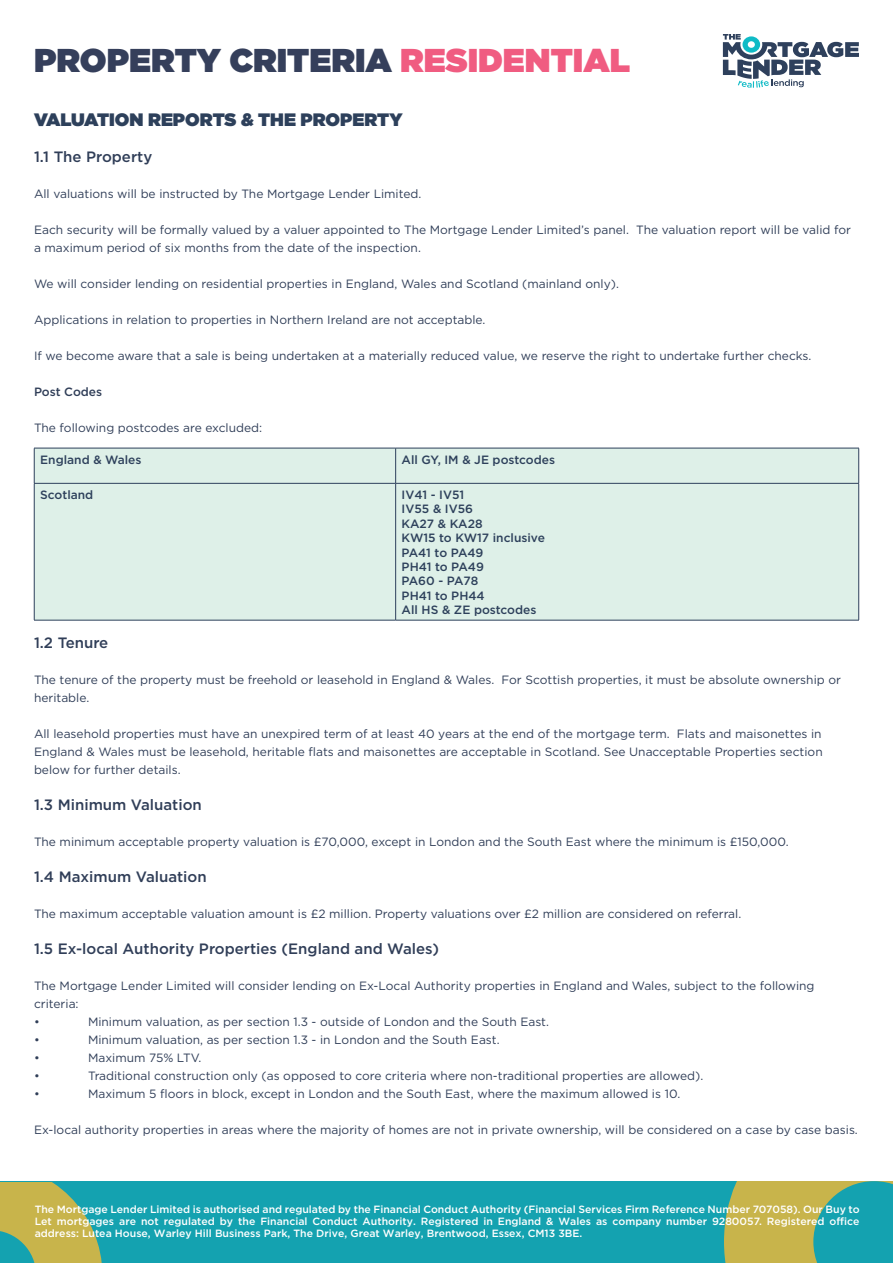
<style>
.page{position:relative;width:893px;height:1263px;background:#fff}
.page>*{position:absolute;margin:0;border:0;box-sizing:border-box;transform-origin:0 0}
.t1{font:900 33px "Gotham";color:#353f5b}
.t2{font:900 18px "Gotham";color:#2d405b}
.t3{font:500 15px "Gotham";color:#303e58}
.t4{font:12px/18px "Gotham";color:#303e58}
.t5{font:500 12px "Gotham";color:#2d405b}
.t6{font:500 12px "Gotham";color:#303e58}
.t7{font:500 10.5px/12.1px "Gotham";color:#fff;text-align:justify}
.s1{color:#f05c81}
</style>
<div class="page">
<svg style="left:0;top:1182px;width:893px;height:81px;background:#36a59c"></svg>
<div style="left:35px;top:449px;width:823px;height:171px;background:#def0e8"></div>
<hr style="left:34px;top:448px;width:362px;height:1px;background:#2d405b">
<hr style="left:34px;top:448px;width:1px;height:35px;background:#2d405b">
<hr style="left:396px;top:448px;width:463px;height:1px;background:#2d405b">
<hr style="left:395px;top:448px;width:1px;height:35px;background:#2d405b">
<hr style="left:858px;top:448px;width:1px;height:35px;background:#2d405b">
<hr style="left:34px;top:483px;width:362px;height:1px;background:#2d405b">
<hr style="left:34px;top:484px;width:1px;height:136px;background:#2d405b">
<hr style="left:396px;top:483px;width:463px;height:1px;background:#2d405b">
<hr style="left:395px;top:484px;width:1px;height:136px;background:#2d405b">
<hr style="left:858px;top:484px;width:1px;height:136px;background:#2d405b">
<hr style="left:34px;top:620px;width:362px;height:1px;background:#2d405b">
<hr style="left:396px;top:620px;width:463px;height:1px;background:#2d405b">
<svg style="left:723px;top:34px;width:136px;height:54px"></svg>
<p class="t1" style="left:34px;top:37px;width:597px">PROPERTY CRITERIA <span class="s1">RESIDENTIAL</span></p>
<p class="t2" style="left:34px;top:107px;width:370px">VALUATION REPORTS &amp; THE PROPERTY</p>
<p class="t3" style="left:34px;top:147px;width:120px">1.1 The Property</p>
<p class="t4" style="left:34px;top:185px;width:389px">All valuations will be instructed by The Mortgage Lender Limited.</p>
<p class="t4" style="left:34px;top:221px;width:818px">Each security will be formally valued by a valuer appointed to The Mortgage Lender Limited’s panel. The valuation report will be valid for a maximum period of six months from the date of the inspection.</p>
<p class="t4" style="left:34px;top:275px;width:586px">We will consider lending on residential properties in England, Wales and Scotland (mainland only).</p>
<p class="t4" style="left:34px;top:311px;width:453px">Applications in relation to properties in Northern Ireland are not acceptable.</p>
<p class="t4" style="left:34px;top:347px;width:779px">If we become aware that a sale is being undertaken at a materially reduced value, we reserve the right to undertake further checks.</p>
<p class="t6" style="left:34px;top:384px;width:70px">Post Codes</p>
<p class="t4" style="left:34px;top:419px;width:230px">The following postcodes are excluded:</p>
<p class="t5" style="left:40px;top:452px;width:103px">England &amp; Wales</p>
<p class="t5" style="left:402px;top:452px;width:155px">All GY, IM &amp; JE postcodes</p>
<p class="t5" style="left:40px;top:487px;width:55px">Scotland</p>
<p class="t5" style="left:402px;top:487px;width:64px">IV41 - IV51</p>
<p class="t5" style="left:402px;top:501px;width:73px">IV55 &amp; IV56</p>
<p class="t5" style="left:402px;top:516px;width:82px">KA27 &amp; KA28</p>
<p class="t5" style="left:402px;top:530px;width:145px">KW15 to KW17 inclusive</p>
<p class="t5" style="left:402px;top:544px;width:83px">PA41 to PA49</p>
<p class="t5" style="left:402px;top:559px;width:84px">PH41 to PA49</p>
<p class="t5" style="left:402px;top:573px;width:78px">PA60 - PA78</p>
<p class="t5" style="left:402px;top:588px;width:85px">PH41 to PH44</p>
<p class="t5" style="left:402px;top:602px;width:136px">All HS &amp; ZE postcodes</p>
<p class="t3" style="left:34px;top:633px;width:76px">1.2 Tenure</p>
<p class="t4" style="left:34px;top:671px;width:808px">The tenure of the property must be freehold or leasehold in England &amp; Wales. For Scottish properties, it must be absolute ownership or heritable.</p>
<p class="t4" style="left:34px;top:725px;width:790px;text-align:justify">All leasehold properties must have an unexpired term of at least 40 years at the end of the mortgage term. Flats and maisonettes in England &amp; Wales must be leasehold, heritable flats and maisonettes are acceptable in Scotland. See Unacceptable Properties section below for further details.</p>
<p class="t3" style="left:34px;top:795px;width:169px">1.3 Minimum Valuation</p>
<p class="t4" style="left:34px;top:833px;width:756px">The minimum acceptable property valuation is £70,000, except in London and the South East where the minimum is £150,000.</p>
<p class="t3" style="left:34px;top:867px;width:174px">1.4 Maximum Valuation</p>
<p class="t4" style="left:34px;top:905px;width:709px">The maximum acceptable valuation amount is £2 million. Property valuations over £2 million are considered on referral.</p>
<p class="t3" style="left:34px;top:939px;width:406px">1.5 Ex-local Authority Properties (England and Wales)</p>
<p class="t4" style="left:34px;top:977px;width:782px">The Mortgage Lender Limited will consider lending on Ex-Local Authority properties in England and Wales, subject to the following criteria:</p>
<p class="t4" style="left:34px;top:1013px;width:7px">•</p>
<p class="t4" style="left:88px;top:1013px;width:462px">Minimum valuation, as per section 1.3 - outside of London and the South East.</p>
<p class="t4" style="left:34px;top:1031px;width:7px">•</p>
<p class="t4" style="left:88px;top:1031px;width:413px">Minimum valuation, as per section 1.3 - in London and the South East.</p>
<p class="t4" style="left:34px;top:1049px;width:7px">•</p>
<p class="t4" style="left:88px;top:1049px;width:115px">Maximum 75% LTV.</p>
<p class="t4" style="left:34px;top:1067px;width:7px">•</p>
<p class="t4" style="left:88px;top:1067px;width:617px">Traditional construction only (as opposed to core criteria where non-traditional properties are allowed).</p>
<p class="t4" style="left:34px;top:1085px;width:7px">•</p>
<p class="t4" style="left:88px;top:1085px;width:594px">Maximum 5 floors in block, except in London and the South East, where the maximum allowed is 10.</p>
<p class="t4" style="left:34px;top:1121px;width:825px">Ex-local authority properties in areas where the majority of homes are not in private ownership, will be considered on a case by case basis.</p>
<p class="t7" style="left:35px;top:1203px;width:826px">The Mortgage Lender Limited is authorised and regulated by the Financial Conduct Authority (Financial Services Firm Reference Number 707058). Our Buy to Let mortgages are not regulated by the Financial Conduct Authority. Registered in England &amp; Wales as company number 9280057. Registered office address: Lutea House, Warley Hill Business Park, The Drive, Great Warley, Brentwood, Essex, CM13 3BE.</p>
</div>
